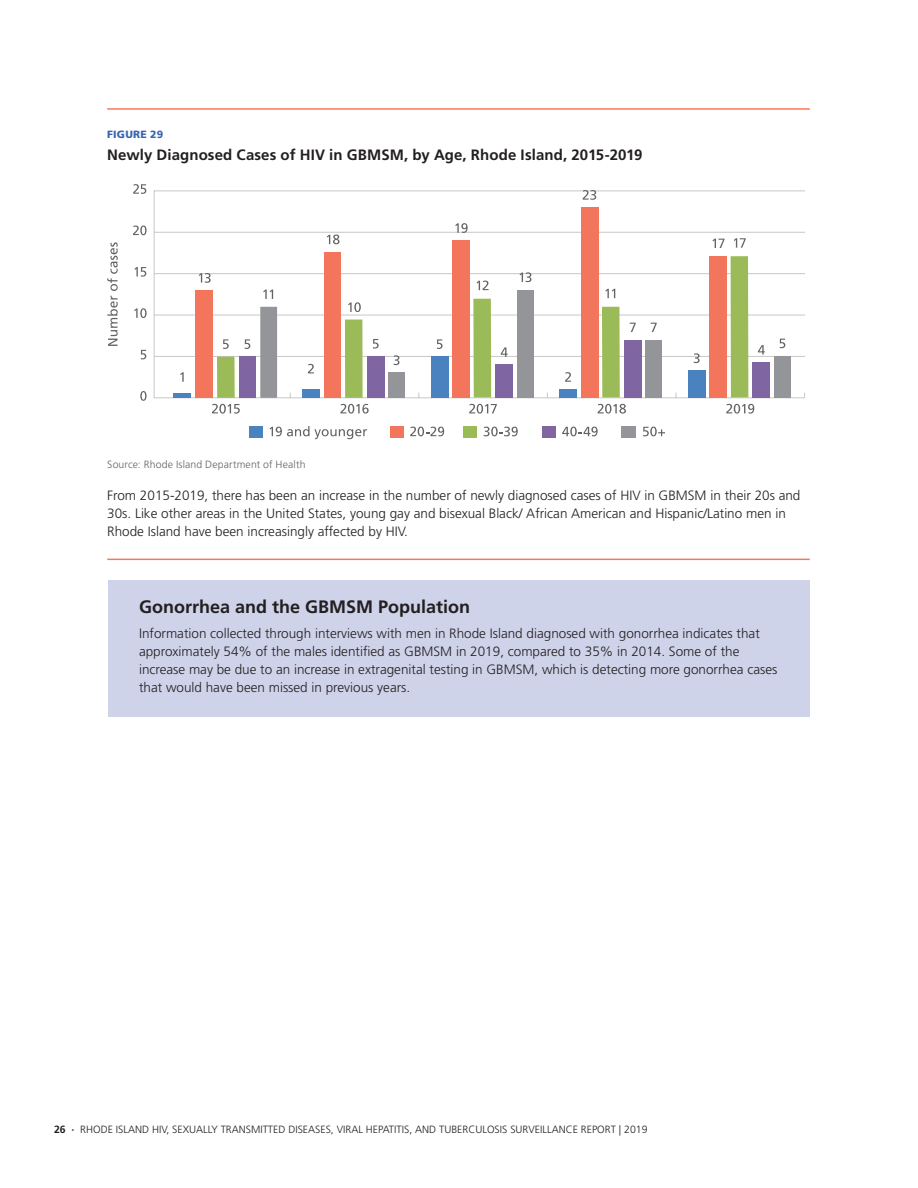
<style>
.page{position:relative;width:918px;height:1188px;background:#fff}
.page>*{position:absolute;margin:0;border:0;box-sizing:border-box;transform-origin:0 0}
.t1{font:700 18px "Frutiger LT Std";color:#231f20}
.t2{font:700 15px "Frutiger LT Std";letter-spacing:.005em;color:#231f20}
.t3{font:300 13.5px/18px "Frutiger LT Std";color:#231f20}
.t4{font:300 10.5px "Frutiger LT Std";color:#231f20}
.t5{font:300 10.5px "Frutiger LT Std";letter-spacing:.01em;color:#636366}
.t6{font:900 10.5px "Frutiger LT Std";letter-spacing:.02em;color:#3965b0}
.s1{font-weight:700}
</style>
<div class="page">
<hr style="left:107px;top:108px;width:703px;height:2px;background:#f3785c">
<hr style="left:107px;top:559px;width:703px;height:1px;background:#f3785c">
<svg style="left:107px;top:242px;width:11px;height:104px"></svg>
<svg style="left:140px;top:391px;width:7px;height:10px"></svg>
<svg style="left:141px;top:350px;width:5px;height:9px"></svg>
<svg style="left:134px;top:308px;width:13px;height:10px"></svg>
<svg style="left:134px;top:267px;width:12px;height:10px"></svg>
<svg style="left:133px;top:225px;width:14px;height:10px"></svg>
<svg style="left:133px;top:184px;width:13px;height:10px"></svg>
<svg style="left:153px;top:190px;width:652px;height:209px"></svg>
<svg style="left:726px;top:404px;width:28px;height:10px"></svg>
<svg style="left:598px;top:404px;width:28px;height:10px"></svg>
<svg style="left:469px;top:404px;width:28px;height:10px"></svg>
<svg style="left:340px;top:404px;width:29px;height:10px"></svg>
<svg style="left:212px;top:404px;width:28px;height:10px"></svg>
<div style="left:431px;top:357px;width:17px;height:41px;background:#4a81bf"></div>
<div style="left:196px;top:290px;width:17px;height:108px;background:#f3755c"></div>
<div style="left:324px;top:252px;width:17px;height:146px;background:#f3755c"></div>
<div style="left:452px;top:241px;width:18px;height:157px;background:#f3755c"></div>
<div style="left:217px;top:357px;width:18px;height:41px;background:#9abb58"></div>
<div style="left:473px;top:299px;width:18px;height:98px;background:#9abb58"></div>
<div style="left:239px;top:357px;width:17px;height:41px;background:#8065a3"></div>
<div style="left:345px;top:320px;width:18px;height:78px;background:#9abb58"></div>
<div style="left:367px;top:356px;width:17px;height:42px;background:#8065a3"></div>
<div style="left:260px;top:307px;width:17px;height:91px;background:#939598"></div>
<div style="left:517px;top:290px;width:17px;height:108px;background:#939598"></div>
<svg style="left:437px;top:339px;width:6px;height:10px"></svg>
<div style="left:302px;top:390px;width:18px;height:8px;background:#4a81bf"></div>
<svg style="left:180px;top:372px;width:4px;height:10px"></svg>
<svg style="left:199px;top:273px;width:12px;height:10px"></svg>
<svg style="left:327px;top:235px;width:13px;height:9px"></svg>
<svg style="left:455px;top:223px;width:13px;height:10px"></svg>
<svg style="left:223px;top:339px;width:6px;height:10px"></svg>
<svg style="left:477px;top:281px;width:12px;height:9px"></svg>
<svg style="left:245px;top:339px;width:5px;height:10px"></svg>
<svg style="left:348px;top:302px;width:13px;height:10px"></svg>
<svg style="left:373px;top:339px;width:6px;height:10px"></svg>
<svg style="left:263px;top:290px;width:10px;height:9px"></svg>
<div style="left:388px;top:373px;width:17px;height:25px;background:#939598"></div>
<div style="left:495px;top:365px;width:18px;height:33px;background:#8065a3"></div>
<svg style="left:501px;top:347px;width:7px;height:10px"></svg>
<svg style="left:394px;top:355px;width:5px;height:10px"></svg>
<svg style="left:520px;top:272px;width:11px;height:10px"></svg>
<div style="left:559px;top:390px;width:18px;height:8px;background:#4a81bf"></div>
<div style="left:581px;top:207px;width:17px;height:191px;background:#f3755c"></div>
<div style="left:602px;top:307px;width:18px;height:90px;background:#9abb58"></div>
<div style="left:645px;top:340px;width:17px;height:58px;background:#939598"></div>
<svg style="left:565px;top:372px;width:6px;height:10px"></svg>
<div style="left:174px;top:393px;width:17px;height:5px;background:#4a81bf"></div>
<svg style="left:308px;top:364px;width:6px;height:9px"></svg>
<svg style="left:583px;top:190px;width:13px;height:10px"></svg>
<svg style="left:605px;top:289px;width:10px;height:9px"></svg>
<div style="left:624px;top:340px;width:18px;height:58px;background:#8065a3"></div>
<svg style="left:630px;top:323px;width:6px;height:9px"></svg>
<svg style="left:651px;top:323px;width:6px;height:9px"></svg>
<div style="left:688px;top:371px;width:18px;height:27px;background:#4a81bf"></div>
<div style="left:709px;top:256px;width:18px;height:142px;background:#f3755c"></div>
<div style="left:731px;top:256px;width:17px;height:141px;background:#9abb58"></div>
<div style="left:774px;top:357px;width:17px;height:41px;background:#939598"></div>
<svg style="left:694px;top:353px;width:6px;height:10px"></svg>
<svg style="left:712px;top:239px;width:12px;height:9px"></svg>
<svg style="left:734px;top:238px;width:12px;height:10px"></svg>
<div style="left:753px;top:362px;width:17px;height:36px;background:#8065a3"></div>
<svg style="left:758px;top:345px;width:7px;height:10px"></svg>
<svg style="left:780px;top:339px;width:5px;height:9px"></svg>
<div style="left:622px;top:426px;width:14px;height:12px;background:#939598"></div>
<div style="left:543px;top:426px;width:13px;height:12px;background:#8065a3"></div>
<div style="left:463px;top:426px;width:14px;height:12px;background:#9abb58"></div>
<div style="left:391px;top:426px;width:13px;height:12px;background:#f3755c"></div>
<div style="left:250px;top:426px;width:13px;height:12px;background:#4a81bf"></div>
<svg style="left:643px;top:427px;width:22px;height:9px"></svg>
<svg style="left:562px;top:427px;width:36px;height:9px"></svg>
<svg style="left:484px;top:427px;width:34px;height:9px"></svg>
<svg style="left:410px;top:427px;width:34px;height:9px"></svg>
<svg style="left:270px;top:426px;width:97px;height:13px"></svg>
<div style="left:108px;top:580px;width:702px;height:137px;background:#cfd3ea"></div>
<p class="t6" style="left:107px;top:128px;width:57px">FIGURE 29</p>
<p class="t2" style="left:107px;top:146px;width:537px">Newly Diagnosed Cases of HIV in GBMSM, by Age, Rhode Island, 2015-2019</p>
<p class="t5" style="left:107px;top:458px;width:200px">Source: Rhode Island Department of Health</p>
<p class="t3" style="left:107px;top:486px;width:695px">From 2015-2019, there has been an increase in the number of newly diagnosed cases of HIV in GBMSM in their 20s and<br>30s. Like other areas in the United States, young gay and bisexual Black/ African American and Hispanic/Latino men in<br>Rhode Island have been increasingly affected by HIV.</p>
<p class="t1" style="left:139px;top:596px;width:333px">Gonorrhea and the GBMSM Population</p>
<p class="t3" style="left:139px;top:624px;width:640px">Information collected through interviews with men in Rhode Island diagnosed with gonorrhea indicates that approximately 54% of the males identified as GBMSM in 2019, compared to 35% in 2014. Some of the increase may be due to an increase in extragenital testing in GBMSM, which is detecting more gonorrhea cases that would have been missed in previous years.</p>
<p class="t4" style="left:54px;top:1124px;width:595px"><span class="s1">26 ∙</span> RHODE ISLAND HIV, SEXUALLY TRANSMITTED DISEASES, VIRAL HEPATITIS, AND TUBERCULOSIS SURVEILLANCE REPORT | 2019</p>
</div>
